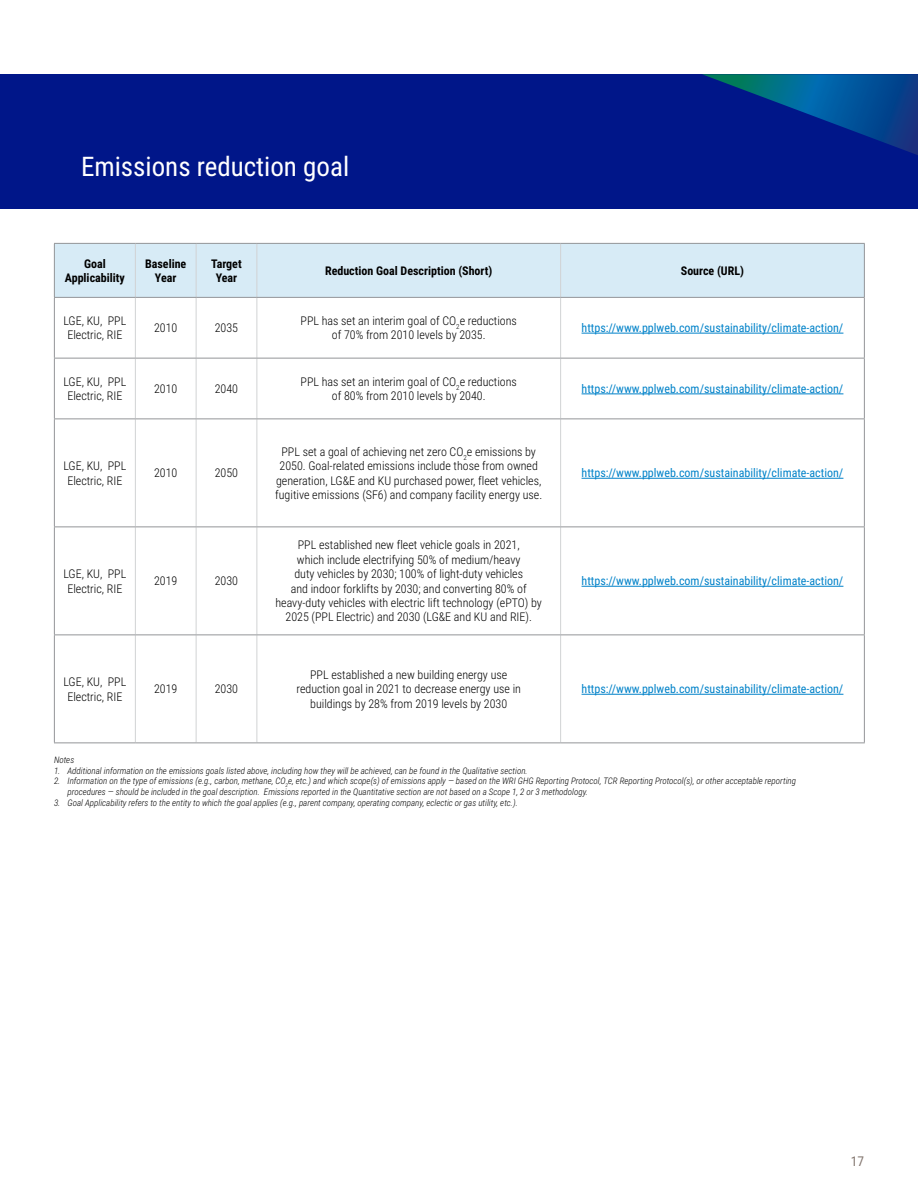
<style>
.page{position:relative;width:918px;height:1188px;background:#fff}
.page>*{position:absolute;margin:0;border:0;box-sizing:border-box;transform-origin:0 0}
.t1{font:27px "Roboto Condensed";color:#fff}
.t2{font:13.5px "Roboto Condensed";color:#847770}
.t3{font:300 12px/14.4px "Roboto Condensed";color:#000;text-align:center}
.t4{font:12px "Roboto Condensed";color:#0082c9}
.t5{font:700 12px/14.4px "Roboto Condensed";color:#000;text-align:center}
.t6{font:italic 300 9px/10.8px "Roboto Condensed";color:#000}
</style>
<div class="page">
<div style="left:55px;top:244px;width:809px;height:53px;background:#d7ebf6"></div>
<hr style="left:135px;top:244px;width:1px;height:53px;background:#d1d3d4">
<hr style="left:196px;top:244px;width:1px;height:53px;background:#d1d3d4">
<hr style="left:256px;top:244px;width:1px;height:53px;background:#d1d3d4">
<hr style="left:560px;top:244px;width:1px;height:53px;background:#d1d3d4">
<hr style="left:135px;top:298px;width:1px;height:60px;background:#d1d3d4">
<hr style="left:196px;top:298px;width:1px;height:60px;background:#d1d3d4">
<hr style="left:256px;top:298px;width:1px;height:60px;background:#d1d3d4">
<hr style="left:560px;top:298px;width:1px;height:60px;background:#d1d3d4">
<hr style="left:135px;top:358px;width:1px;height:60px;background:#d1d3d4">
<hr style="left:196px;top:358px;width:1px;height:60px;background:#d1d3d4">
<hr style="left:256px;top:358px;width:1px;height:60px;background:#d1d3d4">
<hr style="left:560px;top:358px;width:1px;height:60px;background:#d1d3d4">
<hr style="left:135px;top:419px;width:1px;height:107px;background:#d1d3d4">
<hr style="left:196px;top:419px;width:1px;height:107px;background:#d1d3d4">
<hr style="left:256px;top:419px;width:1px;height:107px;background:#d1d3d4">
<hr style="left:560px;top:419px;width:1px;height:107px;background:#d1d3d4">
<hr style="left:135px;top:527px;width:1px;height:107px;background:#d1d3d4">
<hr style="left:196px;top:527px;width:1px;height:107px;background:#d1d3d4">
<hr style="left:256px;top:527px;width:1px;height:107px;background:#d1d3d4">
<hr style="left:560px;top:527px;width:1px;height:107px;background:#d1d3d4">
<hr style="left:135px;top:635px;width:1px;height:107px;background:#d1d3d4">
<hr style="left:196px;top:635px;width:1px;height:107px;background:#d1d3d4">
<hr style="left:256px;top:635px;width:1px;height:107px;background:#d1d3d4">
<hr style="left:560px;top:635px;width:1px;height:107px;background:#d1d3d4">
<hr style="left:54px;top:243px;width:81px;height:1px;background:#939598">
<hr style="left:54px;top:244px;width:1px;height:53px;background:#939598">
<hr style="left:135px;top:243px;width:61px;height:1px;background:#939598">
<hr style="left:196px;top:243px;width:61px;height:1px;background:#939598">
<hr style="left:257px;top:243px;width:304px;height:1px;background:#939598">
<hr style="left:561px;top:243px;width:304px;height:1px;background:#939598">
<hr style="left:864px;top:244px;width:1px;height:53px;background:#939598">
<hr style="left:54px;top:297px;width:81px;height:1px;background:#939598">
<hr style="left:54px;top:298px;width:1px;height:60px;background:#939598">
<hr style="left:135px;top:297px;width:61px;height:1px;background:#939598">
<hr style="left:196px;top:297px;width:61px;height:1px;background:#939598">
<hr style="left:257px;top:297px;width:304px;height:1px;background:#939598">
<hr style="left:561px;top:297px;width:304px;height:1px;background:#939598">
<hr style="left:864px;top:298px;width:1px;height:60px;background:#939598">
<hr style="left:54px;top:358px;width:81px;height:1px;background:#939598">
<hr style="left:54px;top:358px;width:1px;height:60px;background:#939598">
<hr style="left:135px;top:358px;width:61px;height:1px;background:#939598">
<hr style="left:196px;top:358px;width:61px;height:1px;background:#939598">
<hr style="left:257px;top:358px;width:304px;height:1px;background:#939598">
<hr style="left:561px;top:358px;width:304px;height:1px;background:#939598">
<hr style="left:864px;top:358px;width:1px;height:60px;background:#939598">
<hr style="left:54px;top:418px;width:81px;height:1px;background:#939598">
<hr style="left:54px;top:419px;width:1px;height:107px;background:#939598">
<hr style="left:135px;top:418px;width:61px;height:1px;background:#939598">
<hr style="left:196px;top:418px;width:61px;height:1px;background:#939598">
<hr style="left:257px;top:418px;width:304px;height:1px;background:#939598">
<hr style="left:561px;top:418px;width:304px;height:1px;background:#939598">
<hr style="left:864px;top:419px;width:1px;height:107px;background:#939598">
<hr style="left:54px;top:526px;width:81px;height:1px;background:#939598">
<hr style="left:54px;top:527px;width:1px;height:107px;background:#939598">
<hr style="left:135px;top:526px;width:61px;height:1px;background:#939598">
<hr style="left:196px;top:526px;width:61px;height:1px;background:#939598">
<hr style="left:257px;top:526px;width:304px;height:1px;background:#939598">
<hr style="left:561px;top:526px;width:304px;height:1px;background:#939598">
<hr style="left:864px;top:527px;width:1px;height:107px;background:#939598">
<hr style="left:54px;top:634px;width:81px;height:1px;background:#939598">
<hr style="left:54px;top:635px;width:1px;height:107px;background:#939598">
<hr style="left:135px;top:634px;width:61px;height:1px;background:#939598">
<hr style="left:196px;top:634px;width:61px;height:1px;background:#939598">
<hr style="left:257px;top:634px;width:304px;height:1px;background:#939598">
<hr style="left:561px;top:634px;width:304px;height:1px;background:#939598">
<hr style="left:864px;top:635px;width:1px;height:107px;background:#939598">
<hr style="left:54px;top:742px;width:81px;height:1px;background:#939598">
<hr style="left:135px;top:742px;width:61px;height:1px;background:#939598">
<hr style="left:196px;top:742px;width:61px;height:1px;background:#939598">
<hr style="left:257px;top:742px;width:304px;height:1px;background:#939598">
<hr style="left:561px;top:742px;width:304px;height:1px;background:#939598">
<hr style="left:582px;top:333px;width:261px;height:1px;background:#0082c9">
<hr style="left:582px;top:394px;width:261px;height:1px;background:#0082c9">
<hr style="left:582px;top:478px;width:261px;height:1px;background:#0082c9">
<hr style="left:582px;top:586px;width:261px;height:1px;background:#0082c9">
<hr style="left:582px;top:694px;width:261px;height:1px;background:#0082c9">
<div style="left:0;top:74px;width:918px;height:135px;background:#001689"></div>
<svg style="left:702px;top:74px;width:216px;height:81px"></svg>
<h1 class="t1" style="left:81px;top:147px;width:270px">Emissions reduction goal</h1>
<p class="t5" style="left:65px;top:256px;width:62px">Goal<br>Applicability</p>
<p class="t5" style="left:145px;top:256px;width:43px">Baseline<br>Year</p>
<p class="t5" style="left:211px;top:256px;width:32px">Target<br>Year</p>
<p class="t5" style="left:325px;top:263px;width:169px">Reduction Goal Description (Short)</p>
<p class="t5" style="left:681px;top:263px;width:65px">Source (URL)</p>
<p class="t3" style="left:63px;top:313px;width:64px">LGE, KU, PPL<br>Electric, RIE</p>
<p class="t3" style="left:154px;top:320px;width:25px">2010</p>
<p class="t3" style="left:215px;top:320px;width:25px">2035</p>
<p class="t3" style="left:301px;top:313px;width:218px">PPL has set an interim goal of CO<sub>2</sub>e reductions of 70% from 2010 levels by 2035.</p>
<p class="t4" style="left:582px;top:320px;width:263px">https://www.pplweb.com/sustainability/climate-action/</p>
<p class="t3" style="left:63px;top:374px;width:64px">LGE, KU, PPL<br>Electric, RIE</p>
<p class="t3" style="left:154px;top:381px;width:25px">2010</p>
<p class="t3" style="left:215px;top:381px;width:25px">2040</p>
<p class="t3" style="left:301px;top:374px;width:218px">PPL has set an interim goal of CO<sub>2</sub>e reductions of 80% from 2010 levels by 2040.</p>
<p class="t4" style="left:582px;top:380px;width:263px">https://www.pplweb.com/sustainability/climate-action/</p>
<p class="t3" style="left:63px;top:458px;width:64px">LGE, KU, PPL<br>Electric, RIE</p>
<p class="t3" style="left:154px;top:465px;width:25px">2010</p>
<p class="t3" style="left:215px;top:465px;width:25px">2050</p>
<p class="t3" style="left:63px;top:566px;width:64px">LGE, KU, PPL<br>Electric, RIE</p>
<p class="t3" style="left:154px;top:573px;width:25px">2019</p>
<p class="t3" style="left:215px;top:573px;width:25px">2030</p>
<p class="t3" style="left:63px;top:674px;width:64px">LGE, KU, PPL<br>Electric, RIE</p>
<p class="t3" style="left:154px;top:681px;width:25px">2019</p>
<p class="t3" style="left:215px;top:681px;width:25px">2030</p>
<p class="t3" style="left:275px;top:444px;width:268px">PPL set a goal of achieving net zero CO<sub>2</sub>e emissions by 2050. Goal-related emissions include those from owned generation, LG&amp;E and KU purchased power, fleet vehicles, fugitive emissions (SF6) and company facility energy use.</p>
<p class="t3" style="left:276px;top:537px;width:268px">PPL established new fleet vehicle goals in 2021,<br>which include electrifying 50% of medium/heavy<br>duty vehicles by 2030; 100% of light-duty vehicles<br>and indoor forklifts by 2030; and converting 80% of heavy-duty vehicles with electric lift technology (ePTO) by 2025 (PPL Electric) and 2030 (LG&amp;E and KU and RIE).</p>
<p class="t3" style="left:297px;top:667px;width:226px">PPL established a new building energy use reduction goal in 2021 to decrease energy use in buildings by 28% from 2019 levels by 2030</p>
<p class="t4" style="left:582px;top:465px;width:263px">https://www.pplweb.com/sustainability/climate-action/</p>
<p class="t4" style="left:582px;top:573px;width:263px">https://www.pplweb.com/sustainability/climate-action/</p>
<p class="t4" style="left:582px;top:681px;width:263px">https://www.pplweb.com/sustainability/climate-action/</p>
<p class="t6" style="left:54px;top:754px;width:22px">Notes</p>
<p class="t6" style="left:54px;top:765px;width:475px">1. Additional information on the emissions goals listed above, including how they will be achieved, can be found in the Qualitative section.</p>
<p class="t6" style="left:68px;top:775px;width:730px;text-indent:-14px">2. Information on the type of emissions (e.g., carbon, methane, CO<sub>2</sub>e, etc.) and which scope(s) of emissions apply — based on the WRI GHG Reporting Protocol, TCR Reporting Protocol(s), or other acceptable reporting procedures — should be included in the goal description. Emissions reported in the Quantitative section are not based on a Scope 1, 2 or 3 methodology.</p>
<p class="t6" style="left:54px;top:797px;width:465px">3. Goal Applicability refers to the entity to which the goal applies (e.g., parent company, operating company, eclectic or gas utility, etc.).</p>
<p class="t2" style="left:851px;top:1152px;width:15px">17</p>
</div>
